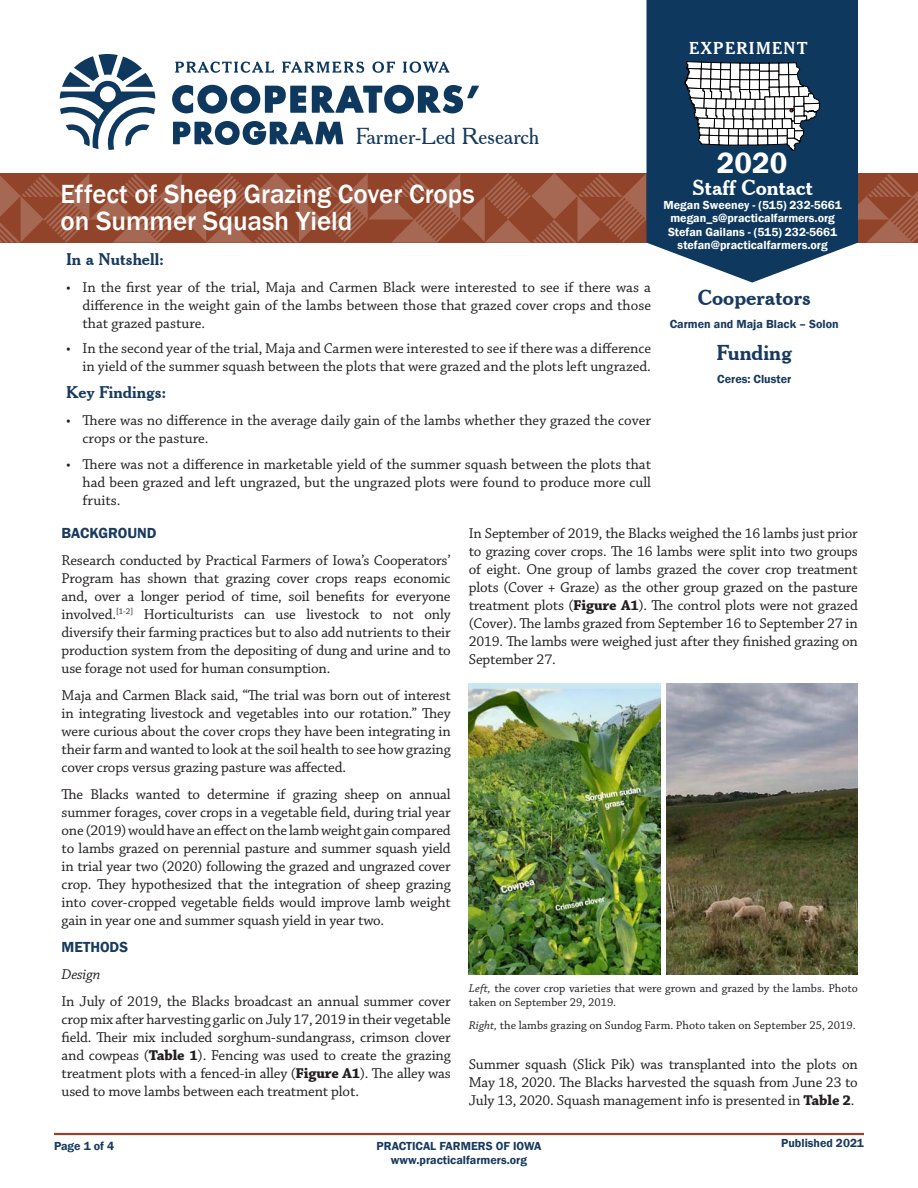
<style>
.page{position:relative;width:918px;height:1188px;background:#fff}
.page>*{position:absolute;margin:0;border:0;box-sizing:border-box;transform-origin:0 0}
.t1{font:600 30px "Franklin Gothic";color:#fff}
.t2{font:500 27px/27px "Franklin Gothic";color:#fff}
.t3{font:22.5px "Cheltenham BT";color:#143a5e}
.Subhead{font:700 21px "Cheltenham BT";color:#183a5f}
.Subhead-2{font:700 21px "Cheltenham BT";color:#fff}
.Subhead-3{font:700 16.5px "Cheltenham BT";color:#183a5f}
.t4{font:16.35px "Cheltenham BT Bold Headline";letter-spacing:.08em;color:#fff}
.Subhead-4{font:15px/18px "Chaparral Pro";letter-spacing:-.005em;color:#231f20;text-align:justify}
.Subhead-5{font:600 15px "Franklin Gothic";color:#183a5f}
.Subhead-6{font:italic 15px "Chaparral Pro";letter-spacing:-.01em;color:#231f20}
.Subhead-7{font:12px/14.4px "Chaparral Pro";color:#231f20}
.Subhead-8{font:600 12px/13.5px "Franklin Gothic";color:#fff;text-align:center}
.t5{font:600 12px "Franklin Gothic";color:#183a5f}
.s1{font-weight:700}
.s2{font-style:italic}
</style>
<div class="page">
<svg style="left:858px;top:173px;width:60px;height:70px;background:#9a523a"></svg>
<svg style="left:647px;top:0;width:211px;height:283px;background:#23496b"></svg>
<svg style="left:0;top:173px;width:646px;height:70px;background:#9a5139"></svg>
<svg style="left:175px;top:61px;width:99px;height:12px"></svg>
<svg style="left:282px;top:61px;width:82px;height:12px"></svg>
<svg style="left:372px;top:61px;width:23px;height:12px"></svg>
<svg style="left:403px;top:61px;width:47px;height:12px"></svg>
<svg style="left:60px;top:54px;width:95px;height:96px"></svg>
<svg style="left:172px;top:85px;width:134px;height:29px"></svg>
<svg style="left:312px;top:85px;width:167px;height:29px"></svg>
<svg style="left:173px;top:121px;width:170px;height:24px"></svg>
<svg style="left:684px;top:61px;width:136px;height:90px"></svg>
<img style="left:469px;top:684px;width:191px;height:290px">
<img style="left:666px;top:684px;width:192px;height:290px">
<hr style="left:54px;top:1133px;width:810px;height:2px;background:#92442a">
<p class="t3" style="left:356px;top:122px;width:185px">Farmer-Led Research</p>
<p class="t4" style="left:689px;top:38px;width:120px">EXPERIMENT</p>
<p class="t1" style="left:717px;top:145px;width:72px">2020</p>
<p class="t2" style="left:60px;top:181px;width:416px">Effect of Sheep Grazing Cover Crops on Summer Squash Yield</p>
<p class="Subhead-2" style="left:692px;top:175px;width:122px">Staff Contact</p>
<p class="Subhead-8" style="left:663px;top:198px;width:180px">Megan Sweeney - (515) 232-5661 megan_s@practicalfarmers.org<br>Stefan Gailans - (515) 232-5661 stefan@practicalfarmers.org</p>
<p class="Subhead-3" style="left:66px;top:249px;width:100px">In a Nutshell:</p>
<p class="Subhead-4" style="left:83px;top:279px;width:570px;text-indent:-16px">• In the first year of the trial, Maja and Carmen Black were interested to see if there was a difference in the weight gain of the lambs between those that grazed cover crops and those that grazed pasture.</p>
<p class="Subhead-4" style="left:66px;top:340px;width:587px;text-align:right">• In the second year of the trial, Maja and Carmen were interested to see if there was a difference in yield of the summer squash between the plots that were grazed and the plots left ungrazed.</p>
<p class="Subhead-3" style="left:66px;top:382px;width:102px">Key Findings:</p>
<p class="Subhead-4" style="left:83px;top:412px;width:570px;text-indent:-16px">• There was no difference in the average daily gain of the lambs whether they grazed the cover crops or the pasture.</p>
<p class="Subhead-4" style="left:83px;top:456px;width:570px;text-indent:-16px">• There was not a difference in marketable yield of the summer squash between the plots that had been grazed and left ungrazed, but the ungrazed plots were found to produce more cull fruits.</p>
<p class="Subhead" style="left:698px;top:285px;width:114px">Cooperators</p>
<p class="t5" style="left:670px;top:316px;width:171px">Carmen and Maja Black – Solon</p>
<p class="Subhead" style="left:717px;top:340px;width:77px">Funding</p>
<p class="t5" style="left:717px;top:371px;width:76px">Ceres: Cluster</p>
<p class="Subhead-5" style="left:62px;top:524px;width:97px">BACKGROUND</p>
<p class="Subhead-4" style="left:62px;top:552px;width:391px">Research conducted by Practical Farmers of Iowa’s Cooperators’ Program has shown that grazing cover crops reaps economic and, over a longer period of time, soil benefits for everyone involved.<sup>[1-2]</sup> Horticulturists can use livestock to not only diversify their farming practices but to also add nutrients to their production system from the depositing of dung and urine and to use forage not used for human consumption.</p>
<p class="Subhead-4" style="left:62px;top:687px;width:391px">Maja and Carmen Black said, “The trial was born out of interest in integrating livestock and vegetables into our rotation.” They were curious about the cover crops they have been integrating in their farm and wanted to look at the soil health to see how grazing cover crops versus grazing pasture was affected.</p>
<p class="Subhead-4" style="left:62px;top:786px;width:391px">The Blacks wanted to determine if grazing sheep on annual summer forages, cover crops in a vegetable field, during trial year one (2019) would have an effect on the lamb weight gain compared to lambs grazed on perennial pasture and summer squash yield in trial year two (2020) following the grazed and ungrazed cover crop. They hypothesized that the integration of sheep grazing into cover-cropped vegetable fields would improve lamb weight gain in year one and summer squash yield in year two.</p>
<p class="Subhead-5" style="left:62px;top:938px;width:68px">METHODS</p>
<p class="Subhead-6" style="left:62px;top:966px;width:41px">Design</p>
<p class="Subhead-4" style="left:62px;top:993px;width:391px">In July of 2019, the Blacks broadcast an annual summer cover crop mix after harvesting garlic on July 17, 2019 in their vegetable field. Their mix included sorghum-sundangrass, crimson clover and cowpeas (<span class="s1">Table 1</span>). Fencing was used to create the grazing treatment plots with a fenced-in alley (<span class="s1">Figure A1</span>). The alley was used to move lambs between each treatment plot.</p>
<p class="Subhead-4" style="left:469px;top:525px;width:391px">In September of 2019, the Blacks weighed the 16 lambs just prior to grazing cover crops. The 16 lambs were split into two groups of eight. One group of lambs grazed the cover crop treatment plots (Cover + Graze) as the other group grazed on the pasture treatment plots (<span class="s1">Figure A1</span>). The control plots were not grazed (Cover). The lambs grazed from September 16 to September 27 in 2019. The lambs were weighed just after they finished grazing on September 27.</p>
<p class="Subhead-7" style="left:469px;top:981px;width:391px"><span class="s2">Left,</span> the cover crop varieties that were grown and grazed by the lambs. Photo taken on September 29, 2019.</p>
<p class="Subhead-7" style="left:469px;top:1019px;width:388px"><span class="s2">Right,</span> the lambs grazing on Sundog Farm. Photo taken on September 25, 2019.</p>
<p class="Subhead-4" style="left:469px;top:1056px;width:391px">Summer squash (Slick Pik) was transplanted into the plots on May 18, 2020. The Blacks harvested the squash from June 23 to July 13, 2020. Squash management info is presented in <span class="s1">Table 2</span>.</p>
<p class="t5" style="left:54px;top:1139px;width:62px">Page 1 of 4</p>
<p class="t5" style="left:377px;top:1139px;width:166px">PRACTICAL FARMERS OF IOWA</p>
<p class="t5" style="left:781px;top:1136px;width:84px">Published 2021</p>
<p class="t5" style="left:391px;top:1153px;width:138px">www.practicalfarmers.org</p>
</div>
